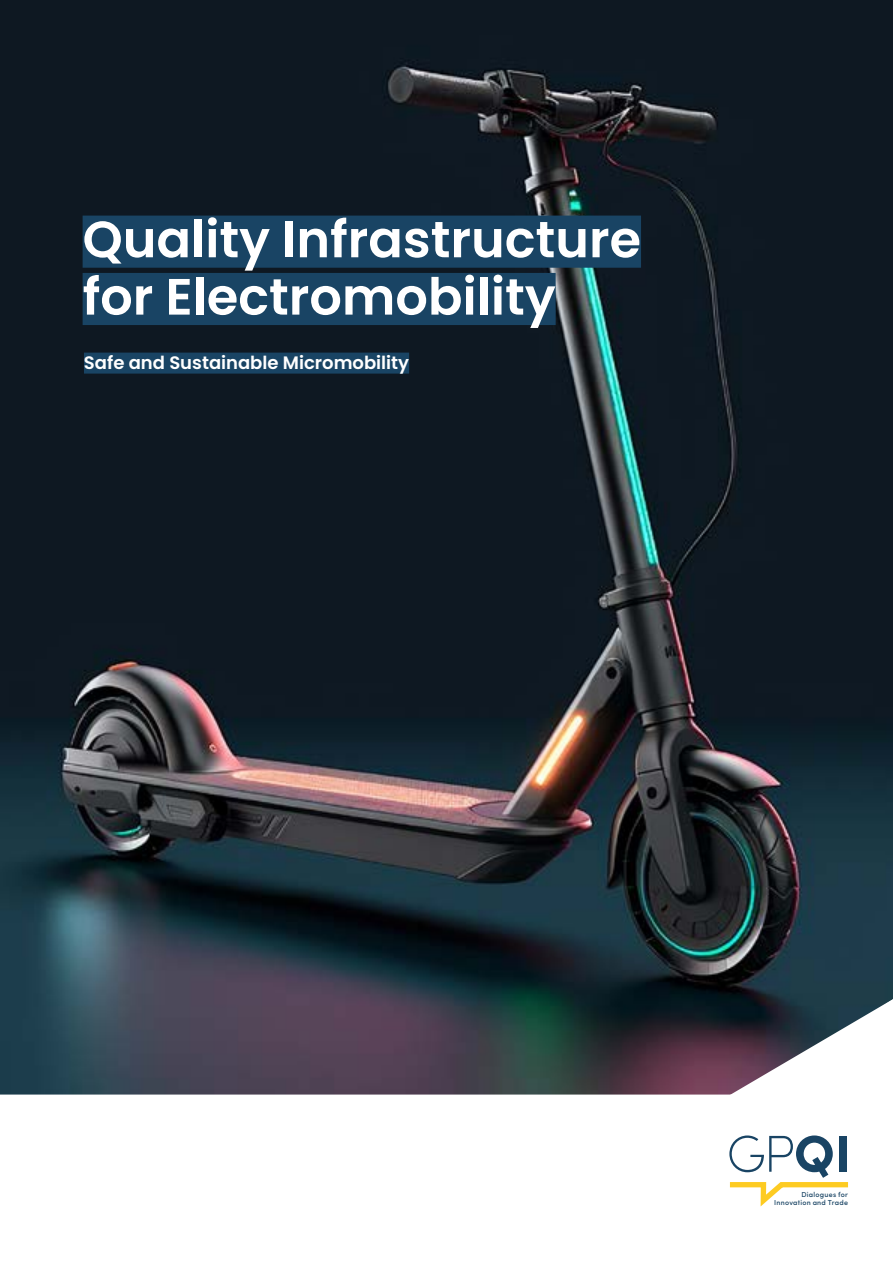
<style>
.page{position:relative;width:893px;height:1263px;background:#fff}
.page>*{position:absolute;margin:0;border:0;box-sizing:border-box;transform-origin:0 0}
.t1{font:200 52.05px "Sofia Pro";color:#194464}
.t2{font:600 51px/57.3px "Poppins";color:#fff}
.t3{font:600 18px "Poppins";color:#fff}
.t4{font:500 7.2px/8.6px "Sofia Pro";letter-spacing:.035em;color:#194464;text-align:right}
.s1{font-weight:700}
</style>
<div class="page">
<img style="left:0;top:0;width:893px;height:961px">
<svg style="left:0;top:961px;width:893px;height:134px;background:#373d49"></svg>
<div style="left:83px;top:216px;width:558px;height:52px;background:#194464"></div>
<div style="left:83px;top:273px;width:473px;height:52px;background:#194464"></div>
<svg style="left:710px;top:999px;width:183px;height:208px"></svg>
<div style="left:84px;top:353px;width:325px;height:21px;background:#194464"></div>
<p class="t2" style="left:83px;top:211px;width:560px">Quality Infrastructure for Electromobility</p>
<p class="t3" style="left:84px;top:352px;width:327px">Safe and Sustainable Micromobility</p>
<p class="t1" style="left:726px;top:1118px;width:126px">GP<span class="s1">QI</span></p>
<p class="t4" style="left:774px;top:1189px;width:75px">Dialogues for<br>Innovation and Trade</p>
</div>
